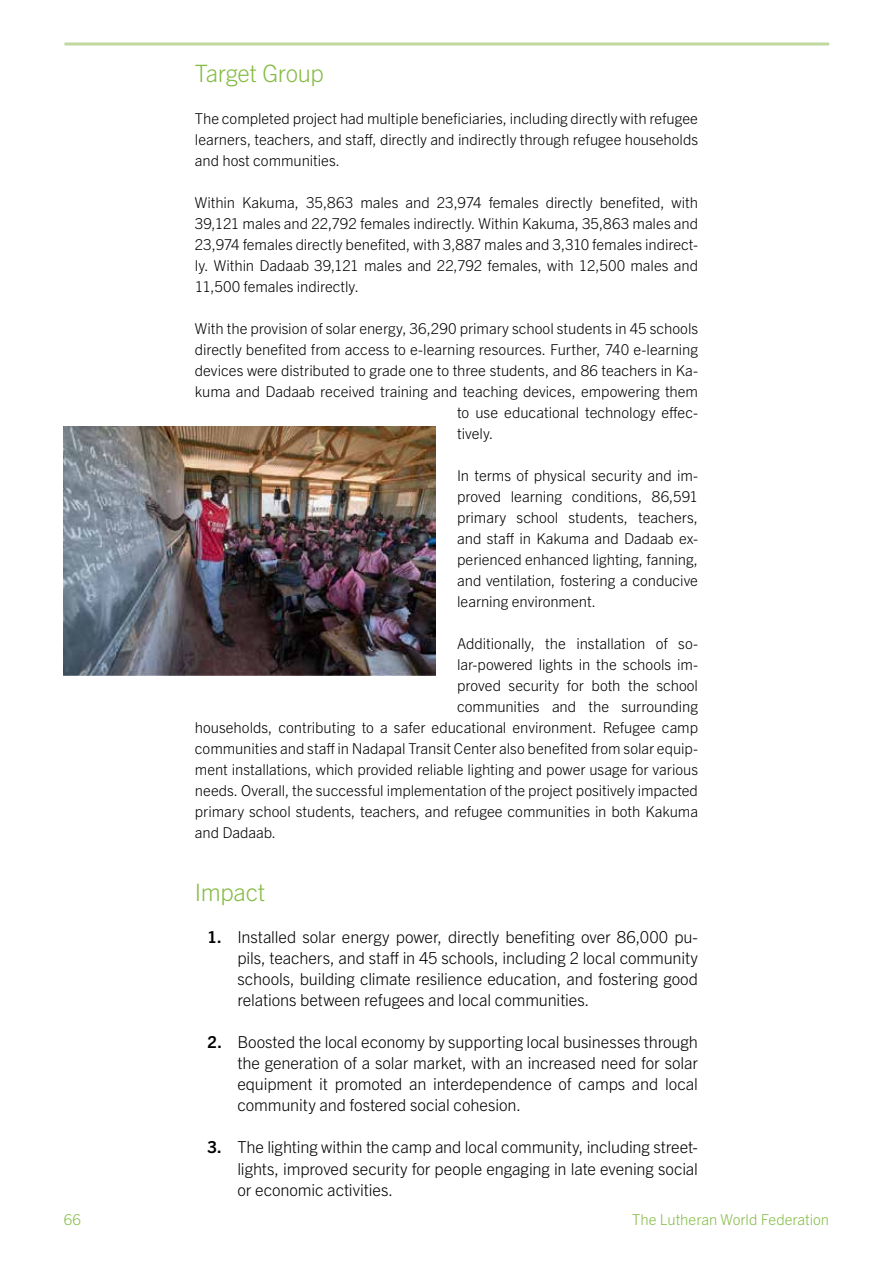
<style>
.page{position:relative;width:893px;height:1263px;background:#fff}
.page>*{position:absolute;margin:0;border:0;box-sizing:border-box;transform-origin:0 0}
.t1{font:300 24px "Trade Gothic Next LT Pro";letter-spacing:-.015em;color:#86bc46}
.t2{font:300 16.5px/21px "Trade Gothic Next LT Pro";letter-spacing:-.005em;color:#000;text-align:justify}
.t3{font:300 15px/21px "Trade Gothic Next LT Pro";letter-spacing:-.005em;color:#000;text-align:justify}
.t4{font:300 15px "Trade Gothic Next LT Pro";color:#86bc46}
.s1{font-weight:700}
</style>
<div class="page">
<hr style="left:64px;top:43px;width:765px;height:3px;background:#c0d89d">
<img style="left:64px;top:427px;width:372px;height:248px">
<h1 class="t1" style="left:195px;top:57px;width:131px">Target Group</h1>
<p class="t3" style="left:195px;top:107px;width:505px">The completed project had multiple beneficiaries, including directly with refugee learners, teachers, and staff, directly and indirectly through refugee households and host communities.</p>
<p class="t3" style="left:195px;top:191px;width:505px">Within Kakuma, 35,863 males and 23,974 females directly benefited, with 39,121 males and 22,792 females indirectly. Within Kakuma, 35,863 males and 23,974 females directly benefited, with 3,887 males and 3,310 females indirect&shy;ly. Within Dadaab 39,121 males and 22,792 females, with 12,500 males and 11,500 females indirectly.</p>
<p class="t3" style="left:195px;top:317px;width:505px">With the provision of solar energy, 36,290 primary school students in 45 schools</p>
<p class="t3" style="left:195px;top:338px;width:505px">directly benefited from access to e-learning resources. Further, 740 e-learning</p>
<p class="t3" style="left:195px;top:359px;width:505px">devices were distributed to grade one to three students, and 86 teachers in Ka-</p>
<p class="t3" style="left:195px;top:380px;width:505px">kuma and Dadaab received training and teaching devices, empowering them</p>
<p class="t3" style="left:457px;top:401px;width:242px">to use educational technology effec-</p>
<p class="t3" style="left:457px;top:422px;width:38px">tively.</p>
<p class="t3" style="left:457px;top:464px;width:242px">In terms of physical security and im&shy;proved learning conditions, 86,591 primary school students, teachers, and staff in Kakuma and Dadaab ex&shy;perienced enhanced lighting, fanning, and ventilation, fostering a conducive learning environment.</p>
<p class="t3" style="left:457px;top:632px;width:242px">Additionally, the installation of so-</p>
<p class="t3" style="left:457px;top:653px;width:242px">lar-powered lights in the schools im-</p>
<p class="t3" style="left:457px;top:674px;width:242px">proved security for both the school</p>
<p class="t3" style="left:457px;top:695px;width:242px">communities and the surrounding</p>
<p class="t3" style="left:195px;top:716px;width:505px">households, contributing to a safer educational environment. Refugee camp</p>
<p class="t3" style="left:195px;top:737px;width:505px">communities and staff in Nadapal Transit Center also benefited from solar equip-</p>
<p class="t3" style="left:195px;top:758px;width:505px">ment installations, which provided reliable lighting and power usage for various</p>
<p class="t3" style="left:195px;top:779px;width:505px">needs. Overall, the successful implementation of the project positively impacted</p>
<p class="t3" style="left:195px;top:800px;width:505px">primary school students, teachers, and refugee communities in both Kakuma</p>
<p class="t3" style="left:195px;top:821px;width:83px">and Dadaab.</p>
<h1 class="t1" style="left:195px;top:876px;width:72px">Impact</h1>
<p class="t2" style="left:237px;top:926px;width:462px;text-indent:-30px"><span class="s1">1.</span> Installed solar energy power, directly benefiting over 86,000 pu&shy;pils, teachers, and staff in 45 schools, including 2 local community schools, building climate resilience education, and fostering good relations between refugees and local communities.</p>
<p class="t2" style="left:237px;top:1031px;width:462px;text-indent:-30px"><span class="s1">2.</span> Boosted the local economy by supporting local businesses through the generation of a solar market, with an increased need for solar equipment it promoted an interdependence of camps and local community and fostered social cohesion.</p>
<p class="t2" style="left:237px;top:1136px;width:462px;text-indent:-30px"><span class="s1">3.</span> The lighting within the camp and local community, including street&shy;lights, improved security for people engaging in late evening social or economic activities.</p>
<p class="t4" style="left:64px;top:1209px;width:19px">66</p>
<p class="t4" style="left:632px;top:1209px;width:198px">The Lutheran World Federation</p>
</div>
